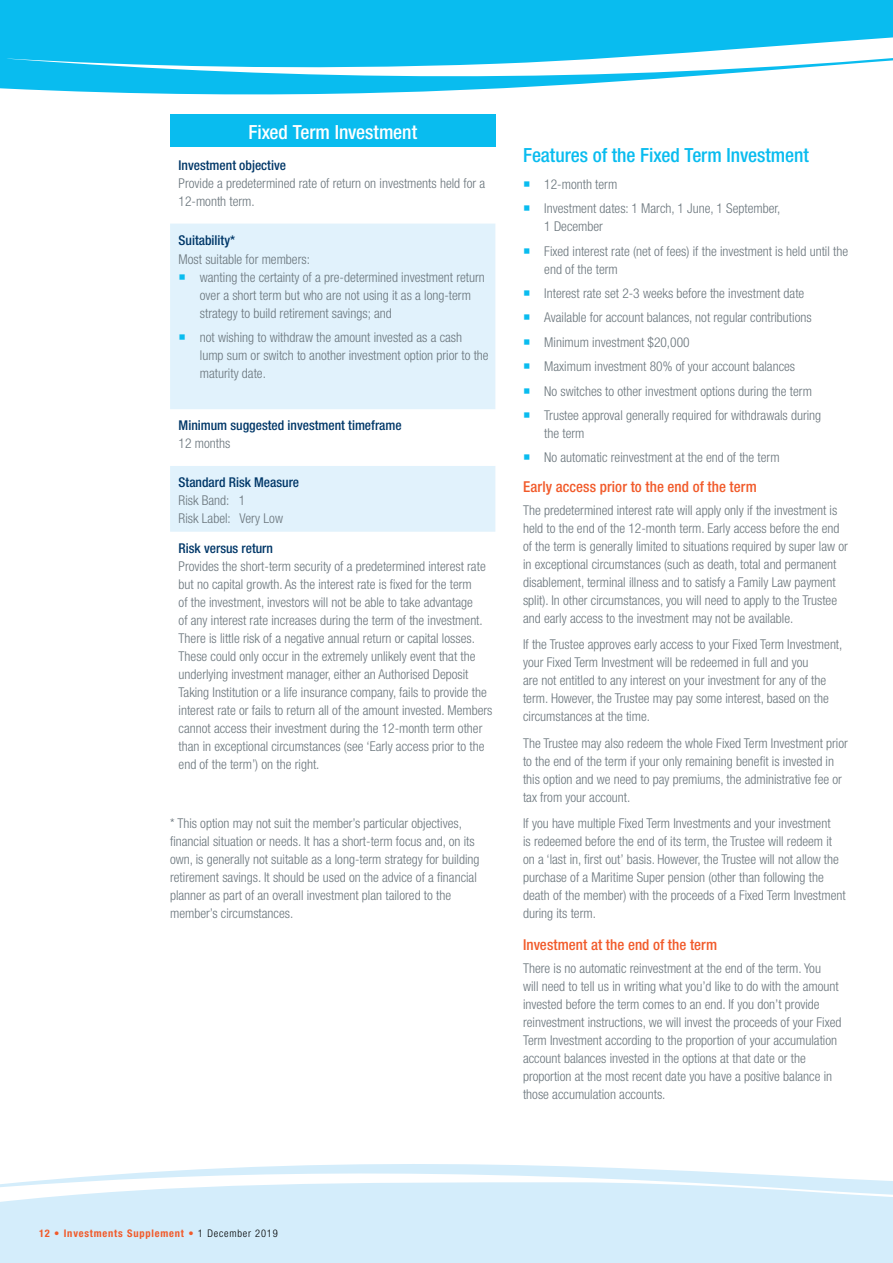
<style>
.page{position:relative;width:893px;height:1263px;background:#fff}
.page>*{position:absolute;margin:0;border:0;box-sizing:border-box;transform-origin:0 0}
.t1{font:500 condensed 19.5px "Helvetica Neue";letter-spacing:-.005em;color:#09bcef}
.t2{font:500 condensed 19.5px "Helvetica Neue";letter-spacing:-.005em;color:#fff}
.t3{font:500 condensed 15px "Helvetica Neue";letter-spacing:.005em;color:#f15a2a}
.t4{font:300 condensed 13.5px/18px "Helvetica Neue";color:#6a757c}
.t5{font:500 condensed 13.5px "Helvetica Neue";color:#003768}
.t6{font:700 condensed 10.5px "Helvetica Neue";letter-spacing:.075em;color:#f15a2a}
.s1{font-weight:300;color:#000}
</style>
<div class="page">
<svg style="left:0;top:1164px;width:893px;height:99px;background:#daeffb"></svg>
<svg style="left:0;top:0;width:893px;height:115px;fill:#09bcef"></svg>
<div style="left:170px;top:115px;width:325px;height:32px;background:#09bcef"></div>
<svg style="left:170px;top:224px;width:325px;height:308px;fill:#e1f2fc"></svg>
<svg style="left:180px;top:274px;width:5px;height:6px"></svg>
<svg style="left:180px;top:335px;width:5px;height:5px"></svg>
<h1 class="t2" style="left:248px;top:120px;width:170px">Fixed Term Investment</h1>
<p class="t5" style="left:179px;top:158px;width:109px">Investment objective</p>
<p class="t4" style="left:179px;top:175px;width:308px">Provide a predetermined rate of return on investments held for a<br>12-month term.</p>
<p class="t5" style="left:179px;top:232px;width:58px">Suitability*</p>
<p class="t4" style="left:200px;top:250px;width:287px;text-indent:-21px">Most suitable for members:<br>wanting the certainty of a pre-determined investment return over a short term but who are not using it as a long-term strategy to build retirement savings; and</p>
<p class="t4" style="left:200px;top:328px;width:290px">not wishing to withdraw the amount invested as a cash lump sum or switch to another investment option prior to the maturity date.</p>
<p class="t5" style="left:179px;top:418px;width:225px">Minimum suggested investment timeframe</p>
<p class="t4" style="left:179px;top:434px;width:53px">12 months</p>
<p class="t5" style="left:179px;top:474px;width:122px">Standard Risk Measure</p>
<p class="t4" style="left:179px;top:491px;width:106px">Risk Band: 1<br>Risk Label: Very Low</p>
<p class="t5" style="left:179px;top:540px;width:96px">Risk versus return</p>
<p class="t4" style="left:179px;top:557px;width:315px">Provides the short-term security of a predetermined interest rate but no capital growth. As the interest rate is fixed for the term<br>of the investment, investors will not be able to take advantage<br>of any interest rate increases during the term of the investment.<br>There is little risk of a negative annual return or capital losses.<br>These could only occur in the extremely unlikely event that the underlying investment manager, either an Authorised Deposit Taking Institution or a life insurance company, fails to provide the interest rate or fails to return all of the amount invested. Members cannot access their investment during the 12-month term other than in exceptional circumstances (see ‘Early access prior to the end of the term’) on the right.</p>
<p class="t4" style="left:170px;top:814px;width:311px">* This option may not suit the member’s particular objectives, financial situation or needs. It has a short-term focus and, on its own, is generally not suitable as a long-term strategy for building retirement savings. It should be used on the advice of a financial planner as part of an overall investment plan tailored to the member’s circumstances.</p>
<h1 class="t1" style="left:523px;top:144px;width:287px">Features of the Fixed Term Investment</h1>
<p class="t4" style="left:544px;top:172px;width:238px;line-height:24.5px">12-month term<br>Investment dates: 1 March, 1 June, 1 September,</p>
<p class="t4" style="left:544px;top:214px;width:305px;line-height:24.5px">1 December<br>Fixed interest rate (net of fees) if the investment is held until the</p>
<p class="t4" style="left:544px;top:256px;width:278px;line-height:24.5px">end of the term<br>Interest rate set 2-3 weeks before the investment date Available for account balances, not regular contributions Minimum investment $20,000<br>Maximum investment 80% of your account balances<br>No switches to other investment options during the term Trustee approval generally required for withdrawals during</p>
<p class="t4" style="left:544px;top:421px;width:237px;line-height:24.5px">the term<br>No automatic reinvestment at the end of the term</p>
<p class="t3" style="left:523px;top:478px;width:235px">Early access prior to the end of the term</p>
<p class="t4" style="left:523px;top:501px;width:326px">The predetermined interest rate will apply only if the investment is held to the end of the 12-month term. Early access before the end of the term is generally limited to situations required by super law or in exceptional circumstances (such as death, total and permanent disablement, terminal illness and to satisfy a Family Law payment split). In other circumstances, you will need to apply to the Trustee and early access to the investment may not be available.</p>
<p class="t4" style="left:523px;top:635px;width:321px">If the Trustee approves early access to your Fixed Term Investment, your Fixed Term Investment will be redeemed in full and you<br>are not entitled to any interest on your investment for any of the term. However, the Trustee may pay some interest, based on the circumstances at the time.</p>
<p class="t4" style="left:523px;top:734px;width:326px">The Trustee may also redeem the whole Fixed Term Investment prior to the end of the term if your only remaining benefit is invested in this option and we need to pay premiums, the administrative fee or tax from your account.</p>
<p class="t4" style="left:523px;top:814px;width:324px">If you have multiple Fixed Term Investments and your investment<br>is redeemed before the end of its term, the Trustee will redeem it on a ‘last in, first out’ basis. However, the Trustee will not allow the purchase of a Maritime Super pension (other than following the death of the member) with the proceeds of a Fixed Term Investment during its term.</p>
<p class="t3" style="left:523px;top:936px;width:196px">Investment at the end of the term</p>
<p class="t4" style="left:523px;top:959px;width:320px">There is no automatic reinvestment at the end of the term. You<br>will need to tell us in writing what you’d like to do with the amount invested before the term comes to an end. If you don’t provide reinvestment instructions, we will invest the proceeds of your Fixed Term Investment according to the proportion of your accumulation account balances invested in the options at that date or the proportion at the most recent date you have a positive balance in those accumulation accounts.</p>
<p class="t6" style="left:39px;top:1227px;width:240px">12 • Investments Supplement • <span class="s1">1 December 2019</span></p>
</div>
